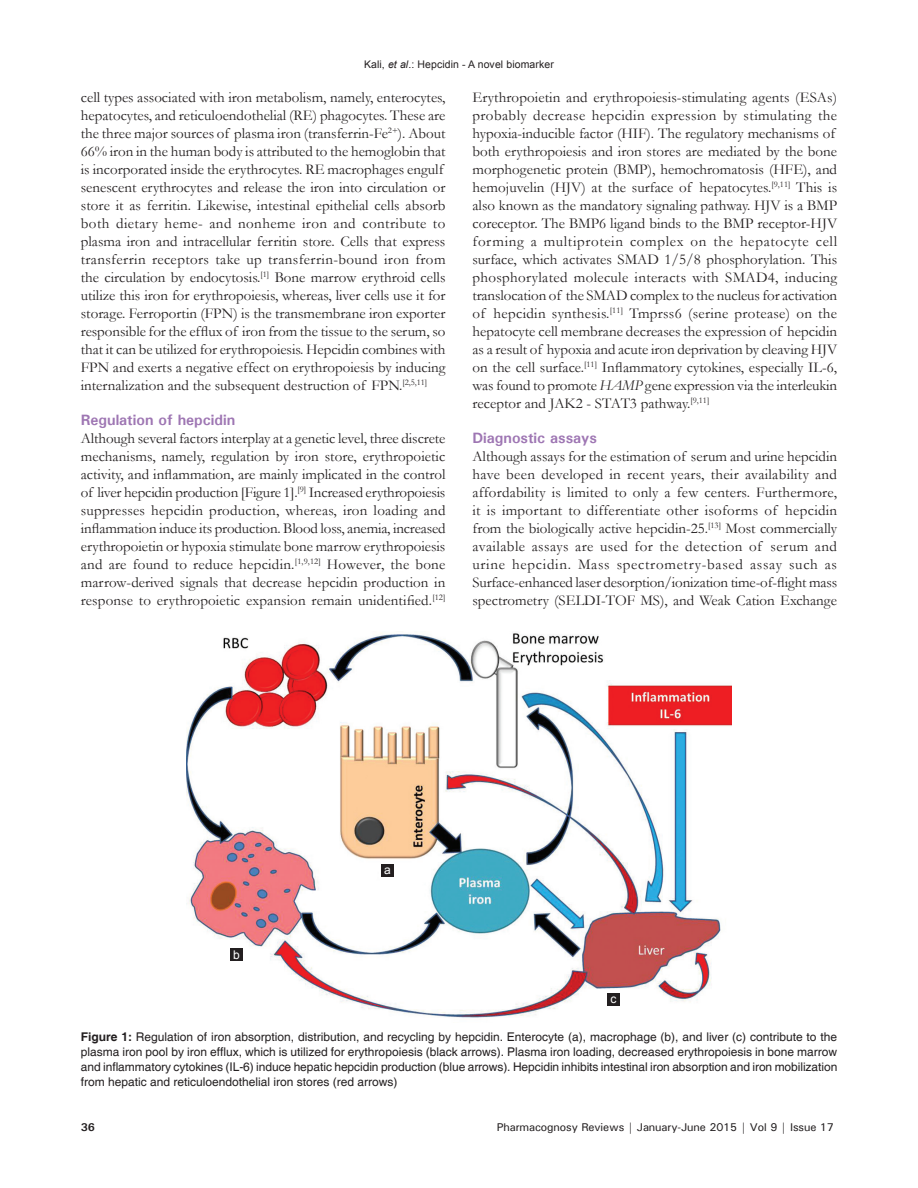
<style>
.page{position:relative;width:918px;height:1188px;background:#fff}
.page>*{position:absolute;margin:0;border:0;box-sizing:border-box;transform-origin:0 0}
.TX{font:15px/18px "Garamond";color:#231f20}
.t1{font:700 15px "Univers";color:#9e76b3}
.FGC{font:12px/15px "Helvetica";color:#231f20;text-align:justify}
.LABEL{font:12px "Arial";color:#fff}
.t2{font:500 11.25px "Univers";letter-spacing:-.01em;color:#231f20}
.t3{font:700 11.25px "Univers";color:#231f20}
.t4{font:10.5px "Arial";letter-spacing:.01em;color:#231f20}
.s1{font-style:italic}
.s2{font-weight:700}
</style>
<div class="page">
<img style="left:187px;top:633px;width:544px;height:385px">
<div style="left:607px;top:993px;width:13px;height:13px;background:#231f20"></div>
<div style="left:230px;top:948px;width:13px;height:13px;background:#231f20"></div>
<div style="left:381px;top:864px;width:13px;height:13px;background:#231f20"></div>
<p class="t4" style="left:364px;top:57px;width:191px">Kali, <span class="s1">et al</span>.: Hepcidin ‑ A novel biomarker</p>
<p class="TX" style="left:81px;top:88px;width:366px">cell types associated with iron metabolism, namely, enterocytes, hepatocytes, and reticuloendothelial (RE) phagocytes. These are the three major sources of plasma iron (transferrin‑Fe<sup>2+</sup>). About 66% iron in the human body is attributed to the hemoglobin that is incorporated inside the erythrocytes. RE macrophages engulf senescent erythrocytes and release the iron into circulation or store it as ferritin. Likewise, intestinal epithelial cells absorb both dietary heme‑ and nonheme iron and contribute to plasma iron and intracellular ferritin store. Cells that express transferrin receptors take up transferrin‑bound iron from the circulation by endocytosis.<sup>[1]</sup> Bone marrow erythroid cells utilize this iron for erythropoiesis, whereas, liver cells use it for storage. Ferroportin (FPN) is the transmembrane iron exporter responsible for the efflux of iron from the tissue to the serum, so that it can be utilized for erythropoiesis. Hepcidin combines with FPN and exerts a negative effect on erythropoiesis by inducing internalization and the subsequent destruction of FPN.<sup>[2,5,11]</sup></p>
<h2 class="t1" style="left:81px;top:410px;width:156px">Regulation of hepcidin</h2>
<p class="TX" style="left:81px;top:429px;width:366px;text-align:justify">Although several factors interplay at a genetic level, three discrete mechanisms, namely, regulation by iron store, erythropoietic activity, and inflammation, are mainly implicated in the control of liver hepcidin production [Figure 1].<sup>[9]</sup> Increased erythropoiesis suppresses hepcidin production, whereas, iron loading and inflammation induce its production. Blood loss, anemia, increased erythropoietin or hypoxia stimulate bone marrow erythropoiesis and are found to reduce hepcidin.<sup>[1,9,12]</sup> However, the bone marrow‑derived signals that decrease hepcidin production in response to erythropoietic expansion remain unidentified.<sup>[12]</sup></p>
<p class="TX" style="left:472px;top:88px;width:366px">Erythropoietin and erythropoiesis‑stimulating agents (ESAs) probably decrease hepcidin expression by stimulating the hypoxia‑inducible factor (HIF). The regulatory mechanisms of both erythropoiesis and iron stores are mediated by the bone morphogenetic protein (BMP), hemochromatosis (HFE), and hemojuvelin (HJV) at the surface of hepatocytes.<sup>[9,11]</sup> This is also known as the mandatory signaling pathway. HJV is a BMP coreceptor. The BMP6 ligand binds to the BMP receptor‑HJV forming a multiprotein complex on the hepatocyte cell surface, which activates SMAD 1/5/8 phosphorylation. This phosphorylated molecule interacts with SMAD4, inducing translocation of the SMAD complex to the nucleus for activation of hepcidin synthesis.<sup>[11]</sup> Tmprss6 (serine protease) on the hepatocyte cell membrane decreases the expression of hepcidin as a result of hypoxia and acute iron deprivation by cleaving HJV on the cell surface.<sup>[11]</sup> Inflammatory cytokines, especially IL‑6, was found to promote <span class="s1">HAMP</span> gene expression via the interleukin receptor and JAK2 ‑ STAT3 pathway.<sup>[9,11]</sup></p>
<h2 class="t1" style="left:472px;top:428px;width:126px">Diagnostic assays</h2>
<p class="TX" style="left:472px;top:447px;width:366px;text-align:justify">Although assays for the estimation of serum and urine hepcidin have been developed in recent years, their availability and affordability is limited to only a few centers. Furthermore, it is important to differentiate other isoforms of hepcidin from the biologically active hepcidin-25.<sup>[13]</sup> Most commercially available assays are used for the detection of serum and urine hepcidin. Mass spectrometry‑based assay such as Surface‑enhanced laser desorption/ionization time‑of‑flight mass spectrometry (SELDI‑TOF MS), and Weak Cation Exchange</p>
<p class="LABEL" style="left:233px;top:947px;width:8px">b</p>
<p class="LABEL" style="left:384px;top:861px;width:8px">a</p>
<p class="LABEL" style="left:610px;top:990px;width:7px">c</p>
<p class="FGC" style="left:81px;top:1029px;width:758px"><span class="s2">Figure 1:</span> Regulation of iron absorption, distribution, and recycling by hepcidin. Enterocyte (a), macrophage (b), and liver (c) contribute to the plasma iron pool by iron efflux, which is utilized for erythropoiesis (black arrows). Plasma iron loading, decreased erythropoiesis in bone marrow and inflammatory cytokines (IL-6) induce hepatic hepcidin production (blue arrows). Hepcidin inhibits intestinal iron absorption and iron mobilization from hepatic and reticuloendothelial iron stores (red arrows)</p>
<p class="t3" style="left:81px;top:1120px;width:16px">36</p>
<p class="t2" style="left:497px;top:1120px;width:338px">Pharmacognosy Reviews | January-June 2015 | Vol 9 | Issue 17</p>
</div>
